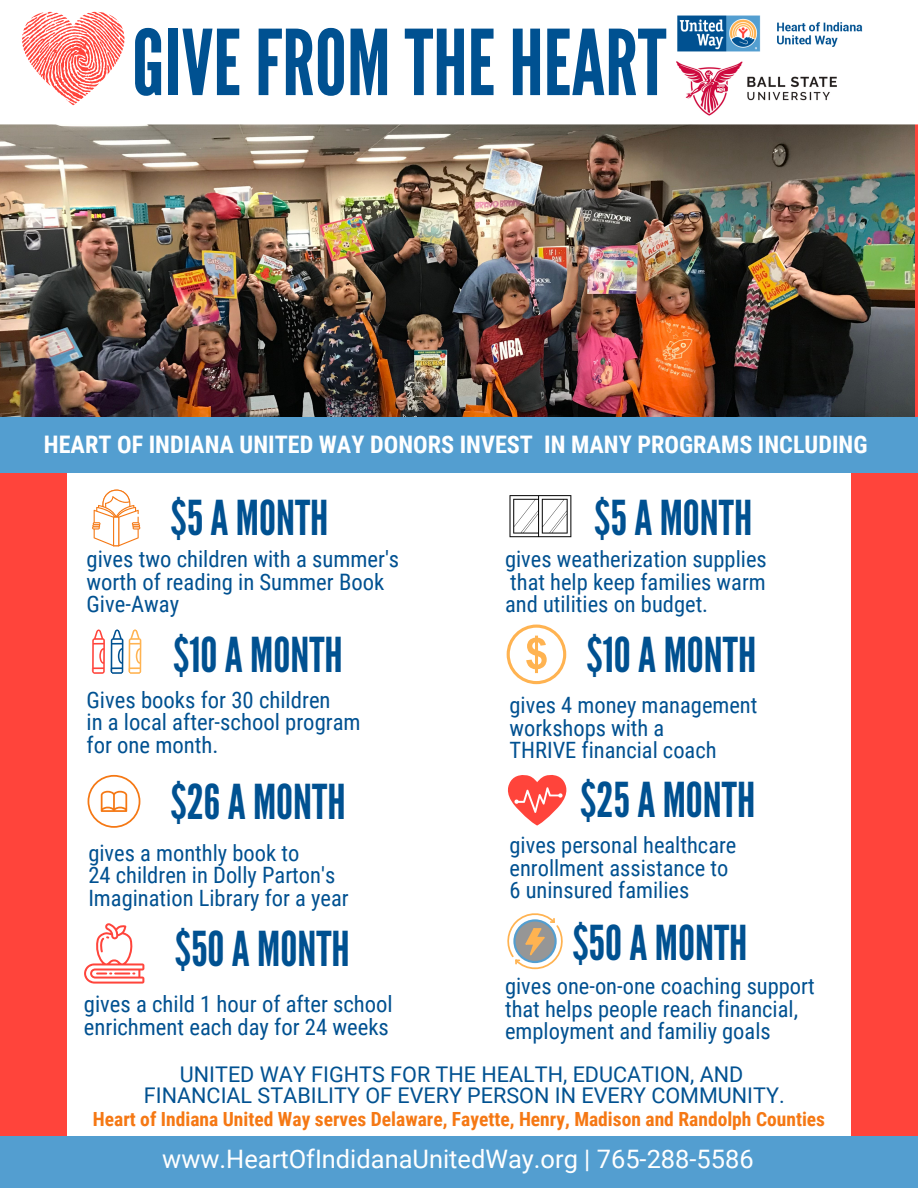
<style>
.page{position:relative;width:918px;height:1188px;background:#ff443b}
.page>*{position:absolute;margin:0;border:0;box-sizing:border-box;transform-origin:0 0}
.t1{font:90.45px "League Gothic";color:#005191}
.t2{font:48px "League Gothic";color:#005191}
.t3{font:25.5px "Roboto";color:#fff}
.t4{font:700 24.15px "Roboto Condensed";color:#fff}
.t5{font:22.65px/22.5px "Roboto Condensed";color:#005191}
.t6{font:22.5px/22.5px "Roboto Condensed";color:#005191}
.t7{font:21.6px "Roboto";color:#005191}
.t8{font:700 19.5px "Roboto Condensed";color:#f57814}
</style>
<div class="page">
<div style="left:67px;top:375px;width:784px;height:813px;background:#fff"></div>
<img style="left:0;top:124px;width:915px;height:293px">
<div style="left:0;top:1136px;width:918px;height:52px;background:#539ed0"></div>
<div style="left:0;top:417px;width:918px;height:56px;background:#539ed0"></div>
<svg style="left:88px;top:775px;width:52px;height:53px"></svg>
<svg style="left:84px;top:923px;width:60px;height:61px"></svg>
<svg style="left:92px;top:489px;width:48px;height:57px"></svg>
<svg style="left:507px;top:625px;width:59px;height:59px"></svg>
<svg style="left:508px;top:775px;width:58px;height:51px"></svg>
<svg style="left:510px;top:495px;width:61px;height:42px"></svg>
<svg style="left:507px;top:913px;width:56px;height:57px"></svg>
<svg style="left:91px;top:629px;width:51px;height:45px"></svg>
<div style="left:0;top:0;width:918px;height:124px;background:#fff"></div>
<svg style="left:22px;top:12px;width:102px;height:93px"></svg>
<img style="left:677px;top:15px;width:186px;height:37px">
<img style="left:677px;top:62px;width:160px;height:54px">
<p class="t1" style="left:132px;top:11px;width:536px">GIVE FROM THEHEART</p>
<p class="t4" style="left:44px;top:430px;width:825px">HEART OF INDIANA UNITED WAY DONORS INVEST IN MANY PROGRAMS INCLUDING</p>
<p class="t2" style="left:171px;top:490px;width:160px">$5A MONTH</p>
<p class="t5" style="left:87px;top:548px;width:314px">gives two children with a summer's worth of reading in Summer Book<br>Give-Away</p>
<p class="t2" style="left:173px;top:627px;width:171px">$10A MONTH</p>
<p class="t5" style="left:87px;top:689px;width:246px">Gives books for 30 children</p>
<p class="t5" style="left:87px;top:711px;width:276px">in a local after-school program</p>
<p class="t5" style="left:87px;top:734px;width:133px">for one month.</p>
<p class="t2" style="left:171px;top:774px;width:177px">$26A MONTH</p>
<p class="t6" style="left:88px;top:842px;width:213px">gives a monthly book to</p>
<p class="t6" style="left:88px;top:865px;width:262px">24 children in Dolly Parton's<br>Imagination Library for a year</p>
<p class="t2" style="left:175px;top:922px;width:177px">$50A MONTH</p>
<p class="t5" style="left:84px;top:993px;width:310px">gives a child 1 hour of after school enrichment each day for 24 weeks</p>
<p class="t2" style="left:594px;top:490px;width:160px">$5A MONTH</p>
<p class="t6" style="left:505px;top:548px;width:263px">gives weatherization supplies</p>
<p class="t6" style="left:510px;top:571px;width:257px">that help keep families warm</p>
<p class="t6" style="left:505px;top:593px;width:205px">and utilities on budget.</p>
<p class="t2" style="left:587px;top:627px;width:171px">$10A MONTH</p>
<p class="t6" style="left:510px;top:694px;width:249px">gives 4 money management</p>
<p class="t6" style="left:510px;top:717px;width:156px">workshops with a</p>
<p class="t6" style="left:510px;top:739px;width:209px">THRIVE financial coach</p>
<p class="t2" style="left:580px;top:772px;width:177px">$25A MONTH</p>
<p class="t6" style="left:510px;top:834px;width:228px">gives personal healthcare enrollment assistance to</p>
<p class="t6" style="left:510px;top:879px;width:181px">6 uninsured families</p>
<p class="t2" style="left:572px;top:915px;width:177px">$50A MONTH</p>
<p class="t6" style="left:505px;top:975px;width:311px">gives one-on-one coaching support that helps people reach financial, employment and familiy goals</p>
<p class="t7" style="left:180px;top:1062px;width:565px">UNITED WAY FIGHTS FOR THE HEALTH, EDUCATION, AND</p>
<p class="t7" style="left:144px;top:1083px;width:642px">FINANCIAL STABILITY OF EVERY PERSON IN EVERY COMMUNITY.</p>
<p class="t8" style="left:93px;top:1108px;width:734px">Heart of Indiana United Way serves Delaware, Fayette, Henry, Madison and Randolph Counties</p>
<p class="t3" style="left:162px;top:1145px;width:593px">www.HeartOfIndidanaUnitedWay.org | 765-288-5586</p>
</div>
